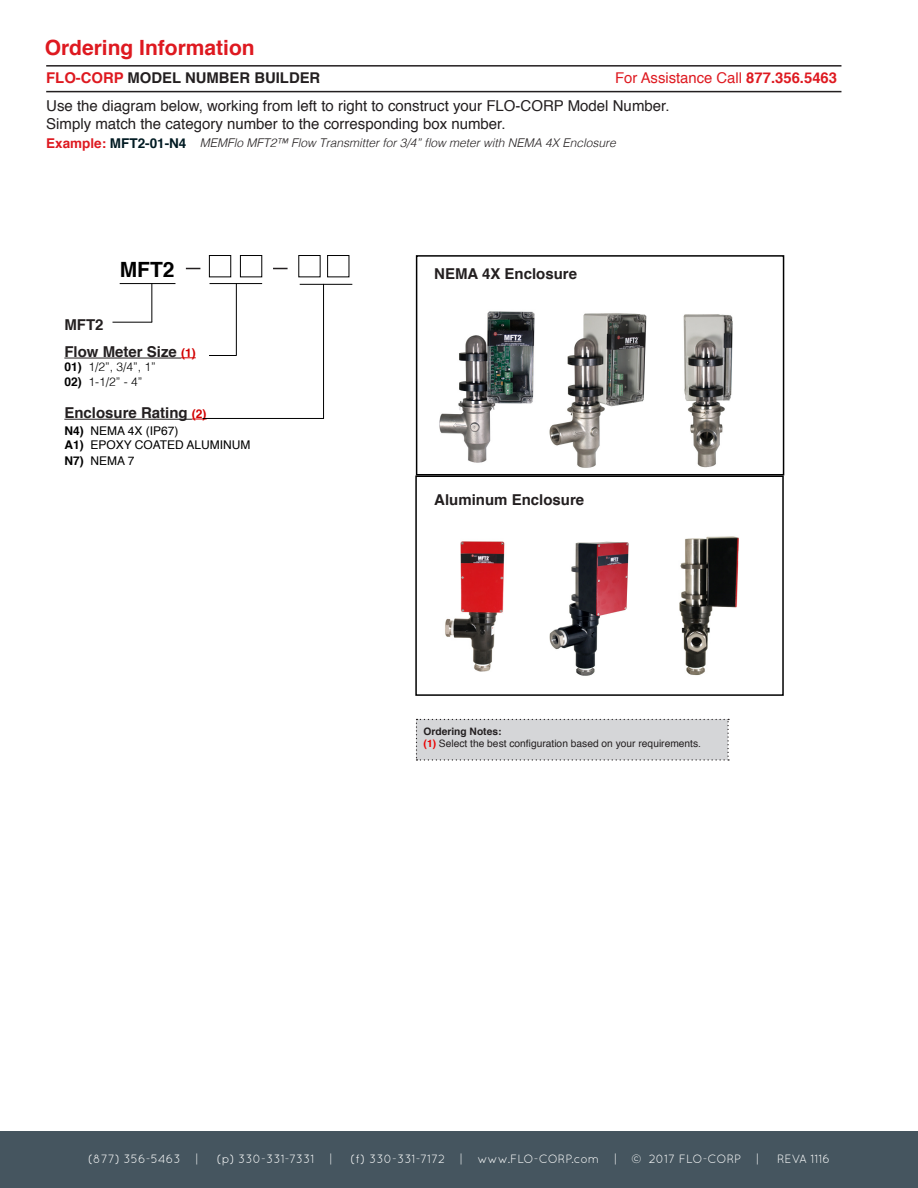
<style>
.page{position:relative;width:918px;height:1188px;background:#fff}
.page>*{position:absolute;margin:0;border:0;box-sizing:border-box;transform-origin:0 0}
.t1{font:700 21px "Helvetica";color:#de1920}
.t2{font:700 21px "Helvetica";color:#000}
.Body_Copy{font:15px "Helvetica";color:#231f20}
.t3{font:700 15px "Helvetica";color:#231f20}
.t4{font:14.85px "Helvetica";color:#de1920}
.t5{font:700 14.85px "Helvetica";color:#231f20}
.t6{font:700 13.5px "Helvetica";color:#001a22}
.t7{font:12px "Quicksand";color:#fff}
.Body_Copy-2{font:italic 300 12px "Helvetica";color:#231f20}
.t8{font:12px "Helvetica";color:#000}
.t9{font:300 12px "Helvetica";color:#000}
.Body_Copy-3{font:10.2px "Helvetica";color:#231f20}
.Body_Copy-4{font:700 10.2px "Helvetica";color:#231f20}
.s1{color:#de1920}
.s2{font-weight:700}
.s3{font-size:12px;color:#d20000}
.s4{font-weight:700;color:#eb0000}
</style>
<div class="page">
<div style="left:0;top:1131px;width:918px;height:57px;background:#45555f"></div>
<hr style="left:64px;top:358px;width:117px;height:1px;background:#231f20">
<svg style="left:181px;top:358px;width:15px;height:1px"></svg>
<hr style="left:64px;top:419px;width:128px;height:1px;background:#231f20">
<svg style="left:192px;top:419px;width:15px;height:1px"></svg>
<hr style="left:46px;top:65px;width:795px;height:2px;background:#231f20">
<hr style="left:46px;top:91px;width:795px;height:1px;background:#231f20">
<div style="left:416px;top:719px;width:313px;height:42px;background:#d5d6d8"></div>
<div style="left:209px;top:255px;width:22px;height:22px;border:1px solid #000"></div>
<hr style="left:120px;top:283px;width:55px;height:1px;background:#000">
<hr style="left:151px;top:283px;width:1px;height:39px;background:#000">
<hr style="left:113px;top:322px;width:39px;height:1px;background:#000">
<hr style="left:203px;top:418px;width:121px;height:1px;background:#000">
<hr style="left:323px;top:284px;width:1px;height:135px;background:#000">
<hr style="left:236px;top:283px;width:1px;height:73px;background:#000">
<hr style="left:300px;top:284px;width:52px;height:1px;background:#000">
<hr style="left:210px;top:283px;width:52px;height:1px;background:#000">
<div style="left:240px;top:255px;width:22px;height:22px;border:1px solid #000"></div>
<div style="left:327px;top:255px;width:22px;height:22px;border:1px solid #000"></div>
<svg style="left:209px;top:355px;width:27px;height:1px"></svg>
<svg style="left:186px;top:268px;width:14px;height:1px"></svg>
<svg style="left:273px;top:268px;width:15px;height:1px"></svg>
<img style="left:439px;top:311px;width:96px;height:152px">
<img style="left:683px;top:314px;width:50px;height:154px">
<img style="left:549px;top:313px;width:98px;height:155px">
<img style="left:445px;top:541px;width:60px;height:131px">
<img style="left:549px;top:541px;width:80px;height:135px">
<img style="left:679px;top:536px;width:60px;height:140px">
<div style="left:415px;top:475px;width:369px;height:221px;border:2px solid #000"></div>
<div style="left:416px;top:255px;width:368px;height:220px;border:2px solid #000"></div>
<p class="t1" style="left:45px;top:31px;width:212px">Ordering Information</p>
<p class="t5" style="left:46px;top:66px;width:276px"><span class="s1">FLO-CORP</span> MODEL NUMBER BUILDER</p>
<p class="t4" style="left:615px;top:67px;width:224px">For Assistance Call <span class="s2">877.356.5463</span></p>
<p class="Body_Copy" style="left:46px;top:94px;width:625px">Use the diagram below, working from left to right to construct your FLO-CORP Model Number.</p>
<p class="Body_Copy" style="left:46px;top:112px;width:461px">Simply match the category number to the corresponding box number.</p>
<p class="t6" style="left:46px;top:132px;width:142px"><span class="s1">Example:</span> MFT2-01-N4</p>
<p class="Body_Copy-2" style="left:200px;top:132px;width:418px">MEMFlo MFT2™ Flow Transmitter for 3/4” flow meter with NEMA 4X Enclosure</p>
<p class="t2" style="left:120px;top:253px;width:56px">MFT2</p>
<p class="t3" style="left:64px;top:313px;width:41px">MFT2</p>
<p class="t3" style="left:64px;top:340px;width:133px">Flow Meter Size <span class="s3">(1)</span></p>
<p class="t9" style="left:64px;top:357px;width:93px"><span class="s2">01)</span> 1/2”, 3/4”, 1”</p>
<p class="t9" style="left:64px;top:371px;width:80px"><span class="s2">02)</span> 1-1/2” - 4”</p>
<p class="t3" style="left:64px;top:401px;width:144px">Enclosure Rating <span class="s3">(2)</span></p>
<p class="t8" style="left:64px;top:421px;width:116px"><span class="s2">N4)</span> NEMA 4X (IP67)</p>
<p class="t8" style="left:64px;top:436px;width:188px"><span class="s2">A1)</span> EPOXY COATED ALUMINUM</p>
<p class="t8" style="left:64px;top:452px;width:72px"><span class="s2">N7)</span> NEMA 7</p>
<p class="t3" style="left:434px;top:261px;width:144px">NEMA 4X Enclosure</p>
<p class="t3" style="left:434px;top:488px;width:152px">Aluminum Enclosure</p>
<p class="Body_Copy-4" style="left:424px;top:723px;width:79px">Ordering Notes:</p>
<p class="Body_Copy-3" style="left:424px;top:736px;width:279px"><span class="s4">(1)</span> Select the best configuration based on your requirements.</p>
<p class="t7" style="left:88px;top:1152px;width:112px">(877) 356-5463 |</p>
<p class="t7" style="left:217px;top:1152px;width:117px">(p) 330-331-7331 |</p>
<p class="t7" style="left:350px;top:1152px;width:410px">(f) 330-331-7172 | www.FLO-CORP.com | © 2017 FLO-CORP |</p>
<p class="t7" style="left:777px;top:1152px;width:55px">REVA 1116</p>
</div>
